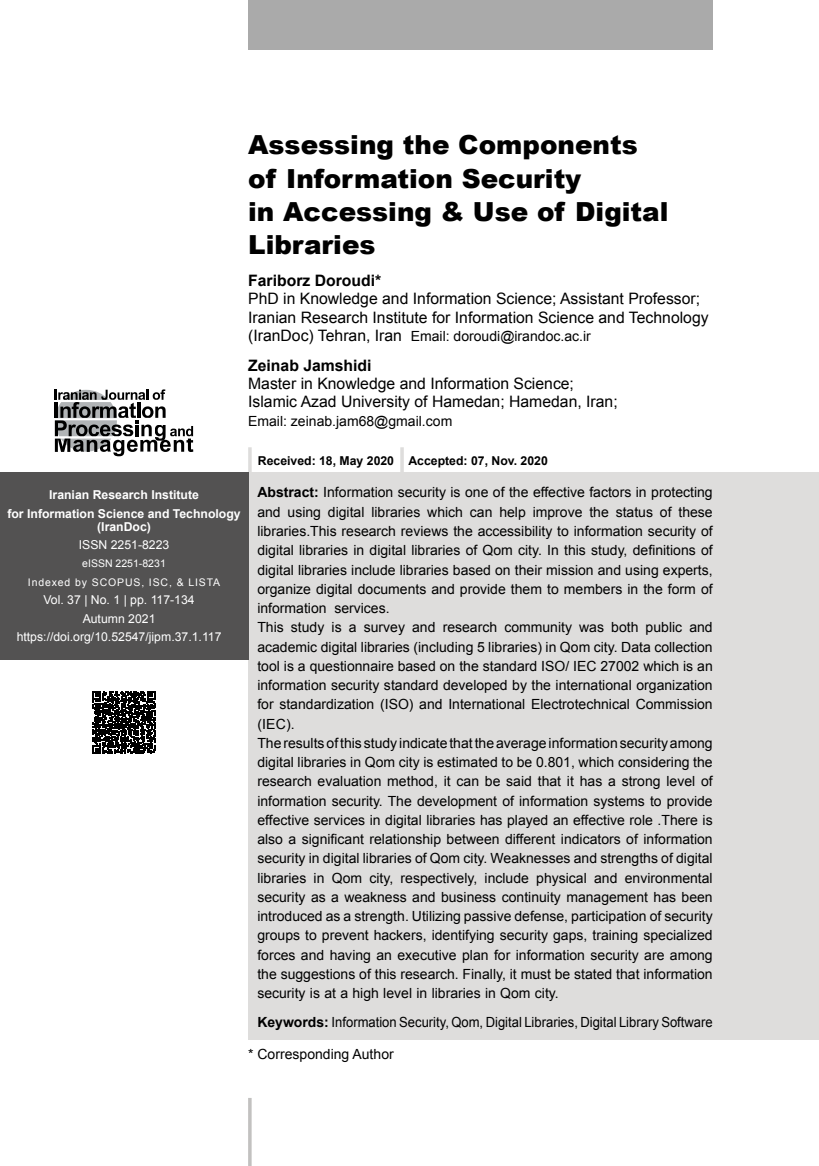
<style>
.page{position:relative;width:819px;height:1166px;background:#fff}
.page>*{position:absolute;margin:0;border:0;box-sizing:border-box;transform-origin:0 0}
.t1{font:900 26.25px/33.2px "Arial";color:#000}
.t2{font:15.75px/18.4px "Arial";color:#000}
.t3{font:700 15.75px "Arial";color:#000}
.t4{font:14px/19.2px "Arial";color:#000}
.t5{font:14px "Arial";color:#000;scale:.93 1}
.t6{font:12.25px/18.4px "Arial";color:#fff;text-align:center}
.t7{font:700 12.25px/18.4px "Arial";color:#fff;text-align:center}
.t8{font:700 12.25px "Arial";color:#000}
.t9{font:12.25px "Arial";color:#fff}
.t10{font:10.5px/18.4px "Arial";letter-spacing:.085em;color:#fff;text-align:center}
.s1{font-size:15.75px}
.s2{font-style:inherit}
.s3{font-weight:700}
</style>
<div class="page">
<hr style="left:248px;top:1098px;width:3px;height:68px;background:#c2c1c0">
<div style="left:248px;top:0;width:464px;height:50px;background:#aaa"></div>
<div style="left:248px;top:472px;width:571px;height:568px;background:#dedddc"></div>
<hr style="left:248px;top:447px;width:4px;height:28px;background:#dedddc">
<hr style="left:400px;top:447px;width:4px;height:28px;background:#dedddc">
<svg style="left:55px;top:389px;width:138px;height:67px"></svg>
<svg style="left:93px;top:691px;width:62px;height:63px"></svg>
<div style="left:0;top:472px;width:248px;height:187px;background:#535252"></div>
<h1 class="t1" style="left:248px;top:127px;width:422px">Assessing the Components of Information Security<br>in Accessing &amp; Use of Digital<br>Libraries</h1>
<p class="t3" style="left:248px;top:270px;width:135px">Fariborz Doroudi*</p>
<p class="t2" style="left:248px;top:290px;width:462px">PhD in Knowledge and Information Science; Assistant Professor;<br>Iranian Research Institute for Information Science and Technology</p>
<p class="t4" style="left:248px;top:327px;width:344px"><span class="s1">(IranDoc) Tehran, Iran</span> Email: doroudi@irandoc.ac.ir</p>
<p class="t3" style="left:248px;top:354px;width:125px">Zeinab Jamshidi</p>
<p class="t2" style="left:248px;top:374px;width:371px">Master in Knowledge and Information Science;<br>Islamic Azad University of Hamedan; Hamedan, Iran;</p>
<p class="t4" style="left:248px;top:411px;width:206px">Email: zeinab.jam68@gmail.com</p>
<p class="t7" style="left:7px;top:486px;width:235px">Iranian Research Institute<br>for Information Science and Technology</p>
<p class="t7" style="left:97px;top:517px;width:55px">(IranDoc)</p>
<p class="t9" style="left:79px;top:537px;width:92px">ISSN 2251-8223</p>
<p class="t10" style="left:28px;top:555px;width:194px">e<span class="s2">ISSN 2251-8231<br></span>Indexed by SCOPUS, ISC, &amp; LISTA</p>
<p class="t6" style="left:17px;top:591px;width:206px">Vol. 37 | No. 1 | pp. 117-134<br>Autumn 2021 https://doi.org/10.52547/jipm.37.1.117</p>
<p class="t8" style="left:258px;top:453px;width:291px">Received: 18, May 2020 Accepted: 07, Nov. 2020</p>
<p class="t4" style="left:257px;top:483px;width:457px"><span class="s3">Abstract:</span> Information security is one of the effective factors in protecting and using digital libraries which can help improve the status of these libraries.This research reviews the accessibility to information security of digital libraries in digital libraries of Qom city. In this study, definitions of digital libraries include libraries based on their mission and using experts, organize digital documents and provide them to members in the form of information services.<br>This study is a survey and research community was both public and academic digital libraries (including 5 libraries) in Qom city. Data collection tool is a questionnaire based on the standard ISO/ IEC 27002 which is an information security standard developed by the international organization for standardization (ISO) and International Electrotechnical Commission (IEC).<br>The results of this study indicate that the average information security among digital libraries in Qom city is estimated to be 0.801, which considering the research evaluation method, it can be said that it has a strong level of information security. The development of information systems to provide effective services in digital libraries has played an effective role .There is also a significant relationship between different indicators of information security in digital libraries of Qom city. Weaknesses and strengths of digital libraries in Qom city, respectively, include physical and environmental security as a weakness and business continuity management has been introduced as a strength. Utilizing passive defense, participation of security groups to prevent hackers, identifying security gaps, training specialized forces and having an executive plan for information security are among the suggestions of this research. Finally, it must be stated that information security is at a high level in libraries in Qom city.</p>
<p class="t5" style="left:257px;top:1013px;width:491px"><span class="s3">Keywords:</span> Information Security, Qom, Digital Libraries, Digital Library Software</p>
<p class="t4" style="left:248px;top:1045px;width:147px">* Corresponding Author</p>
</div>
